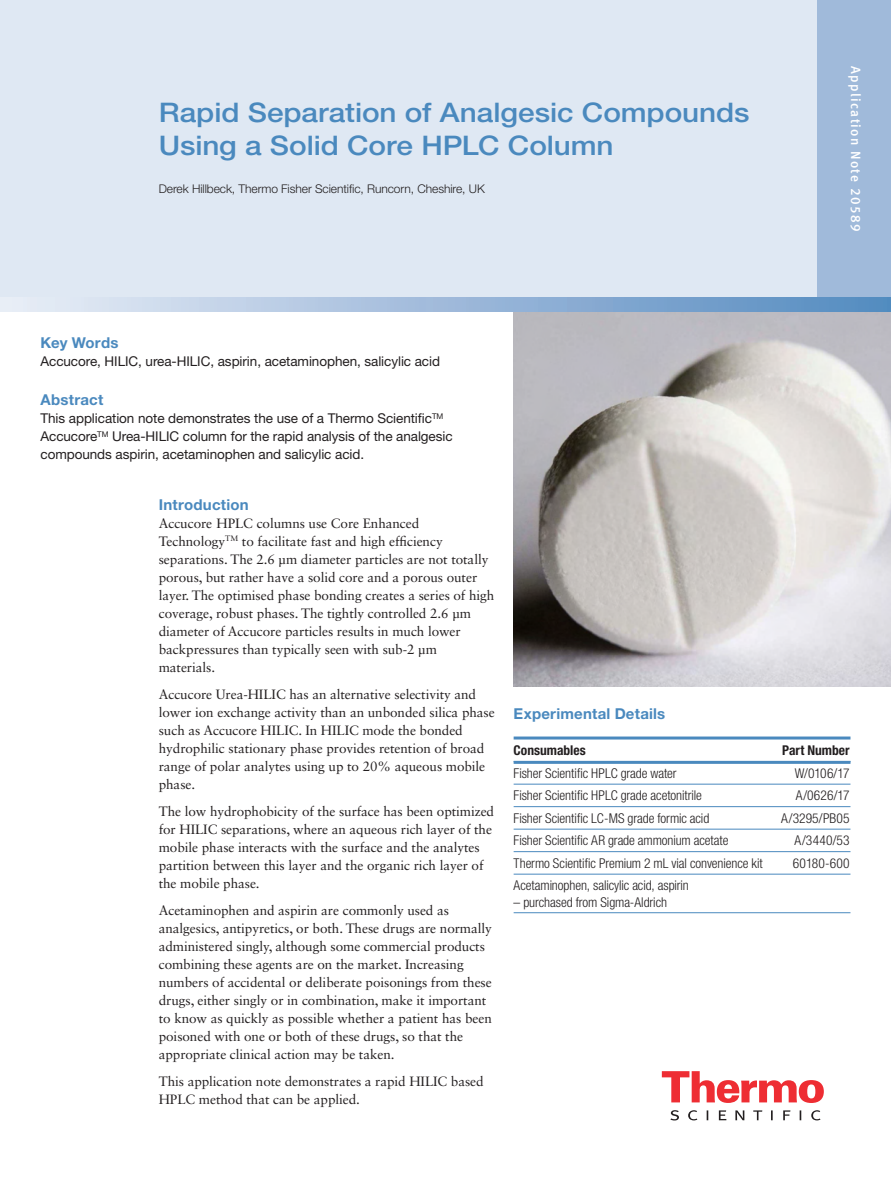
<style>
.page{position:relative;width:891px;height:1188px;background:#fff}
.page>*{position:absolute;margin:0;border:0;box-sizing:border-box;transform-origin:0 0}
.t1{font:500 27px/33px "Helvetica Neue LT Std";letter-spacing:-.005em;color:#4a89be;scale:1.1 1}
.Headline_level_1{font:700 15px "Helvetica Neue LT Std";letter-spacing:.015em;color:#4a89be}
.Body_copy{font:13.5px/18px "Sabon LT Std";letter-spacing:-.005em;color:#231f20}
.Specs_Text-rules-las{font:300 condensed 13.5px "Helvetica Neue LT Std";letter-spacing:-.005em;color:#231f20}
.Goal_Text{font:13.5px/18px "Helvetica Neue LT Std";letter-spacing:-.005em;color:#231f20}
.Keywords_Text{font:13.5px "Helvetica Neue LT Std";letter-spacing:-.005em;color:#231f20}
.Specs_Head-rules{font:700 condensed 13.5px "Helvetica Neue LT Std";color:#231f20}
.Document_Type{font:13.5px "Meta Medium LF";letter-spacing:.1em;color:#fff}
.Author{font:300 12px "Helvetica Neue LT Std";letter-spacing:-.005em;color:#231f20}
</style>
<div class="page">
<div style="left:0;top:0;width:891px;height:303px;background:#dfe8f3"></div>
<div style="left:817px;top:0;width:74px;height:303px;background:#a0bada"></div>
<svg style="left:662px;top:1071px;width:162px;height:32px"></svg>
<svg style="left:670px;top:1110px;width:151px;height:10px"></svg>
<img style="left:514px;top:312px;width:377px;height:375px">
<svg style="left:0;top:297px;width:891px;height:15px;background:#9ebbda"></svg>
<hr style="left:514px;top:737px;width:336px;height:3px;background:#4a89be">
<hr style="left:514px;top:761px;width:336px;height:3px;background:#4a89be">
<hr style="left:514px;top:784px;width:336px;height:1px;background:#4a89be">
<hr style="left:514px;top:806px;width:336px;height:1px;background:#4a89be">
<hr style="left:514px;top:829px;width:336px;height:1px;background:#4a89be">
<hr style="left:514px;top:851px;width:336px;height:1px;background:#4a89be">
<hr style="left:514px;top:874px;width:336px;height:1px;background:#4a89be">
<hr style="left:514px;top:912px;width:336px;height:1px;background:#4a89be">
<p class="t1" style="left:159px;top:95px;width:539px">Rapid Separation of Analgesic Compounds<br>Using a Solid Core HPLC Column</p>
<p class="Author" style="left:159px;top:181px;width:327px">Derek Hillbeck, Thermo Fisher Scientific, Runcorn, Cheshire, UK</p>
<p class="Headline_level_1" style="left:40px;top:334px;width:80px">Key Words</p>
<p class="Keywords_Text" style="left:40px;top:353px;width:401px">Accucore, HILIC, urea-HILIC, aspirin, acetaminophen, salicylic acid</p>
<p class="Headline_level_1" style="left:40px;top:391px;width:64px">Abstract</p>
<p class="Goal_Text" style="left:40px;top:409px;width:414px">This application note demonstrates the use of a Thermo Scientific<sup>TM<br></sup>Accucore<sup>TM</sup> Urea-HILIC column for the rapid analysis of the analgesic compounds aspirin, acetaminophen and salicylic acid.</p>
<p class="Document_Type" style="left:864px;top:66px;width:167px;rotate:90deg">Application Note 20589</p>
<p class="Headline_level_1" style="left:159px;top:495px;width:92px">Introduction</p>
<p class="Body_copy" style="left:159px;top:514px;width:337px">Accucore HPLC columns use Core Enhanced Technology<sup>TM</sup> to facilitate fast and high efficiency separations. The 2.6 µm diameter particles are not totally porous, but rather have a solid core and a porous outer layer. The optimised phase bonding creates a series of high coverage, robust phases. The tightly controlled 2.6 µm diameter of Accucore particles results in much lower backpressures than typically seen with sub-2 µm materials.</p>
<p class="Body_copy" style="left:159px;top:685px;width:337px">Accucore Urea-HILIC has an alternative selectivity and lower ion exchange activity than an unbonded silica phase such as Accucore HILIC. In HILIC mode the bonded hydrophilic stationary phase provides retention of broad range of polar analytes using up to 20% aqueous mobile phase.</p>
<p class="Body_copy" style="left:159px;top:802px;width:337px">The low hydrophobicity of the surface has been optimized for HILIC separations, where an aqueous rich layer of the mobile phase interacts with the surface and the analytes partition between this layer and the organic rich layer of the mobile phase.</p>
<p class="Body_copy" style="left:159px;top:901px;width:335px">Acetaminophen and aspirin are commonly used as analgesics, antipyretics, or both. These drugs are normally administered singly, although some commercial products combining these agents are on the market. Increasing numbers of accidental or deliberate poisonings from these drugs, either singly or in combination, make it important to know as quickly as possible whether a patient has been poisoned with one or both of these drugs, so that the appropriate clinical action may be taken.</p>
<p class="Body_copy" style="left:159px;top:1072px;width:326px">This application note demonstrates a rapid HILIC based<br>HPLC method that can be applied.</p>
<p class="Headline_level_1" style="left:514px;top:705px;width:153px">Experimental Details</p>
<p class="Specs_Head-rules" style="left:514px;top:742px;width:74px">Consumables</p>
<p class="Specs_Head-rules" style="left:782px;top:742px;width:69px">Part Number</p>
<p class="Specs_Text-rules-las" style="left:514px;top:765px;width:165px">Fisher Scientific HPLC grade water</p>
<p class="Specs_Text-rules-las" style="left:795px;top:765px;width:56px">W/0106/17</p>
<p class="Specs_Text-rules-las" style="left:514px;top:788px;width:190px">Fisher Scientific HPLC grade acetonitrile</p>
<p class="Specs_Text-rules-las" style="left:796px;top:788px;width:55px">A/0626/17</p>
<p class="Specs_Text-rules-las" style="left:514px;top:810px;width:197px">Fisher Scientific LC-MS grade formic acid</p>
<p class="Specs_Text-rules-las" style="left:781px;top:810px;width:70px">A/3295/PB05</p>
<p class="Specs_Text-rules-las" style="left:514px;top:833px;width:216px">Fisher Scientific AR grade ammonium acetate</p>
<p class="Specs_Text-rules-las" style="left:795px;top:833px;width:57px">A/3440/53</p>
<p class="Specs_Text-rules-las" style="left:514px;top:855px;width:251px">Thermo Scientific Premium 2 mL vial convenience kit</p>
<p class="Specs_Text-rules-las" style="left:793px;top:855px;width:58px">60180-600</p>
<p class="Specs_Text-rules-las" style="left:514px;top:878px;width:177px">Acetaminophen, salicylic acid, aspirin</p>
<p class="Specs_Text-rules-las" style="left:514px;top:894px;width:155px">– purchased from Sigma-Aldrich</p>
</div>
